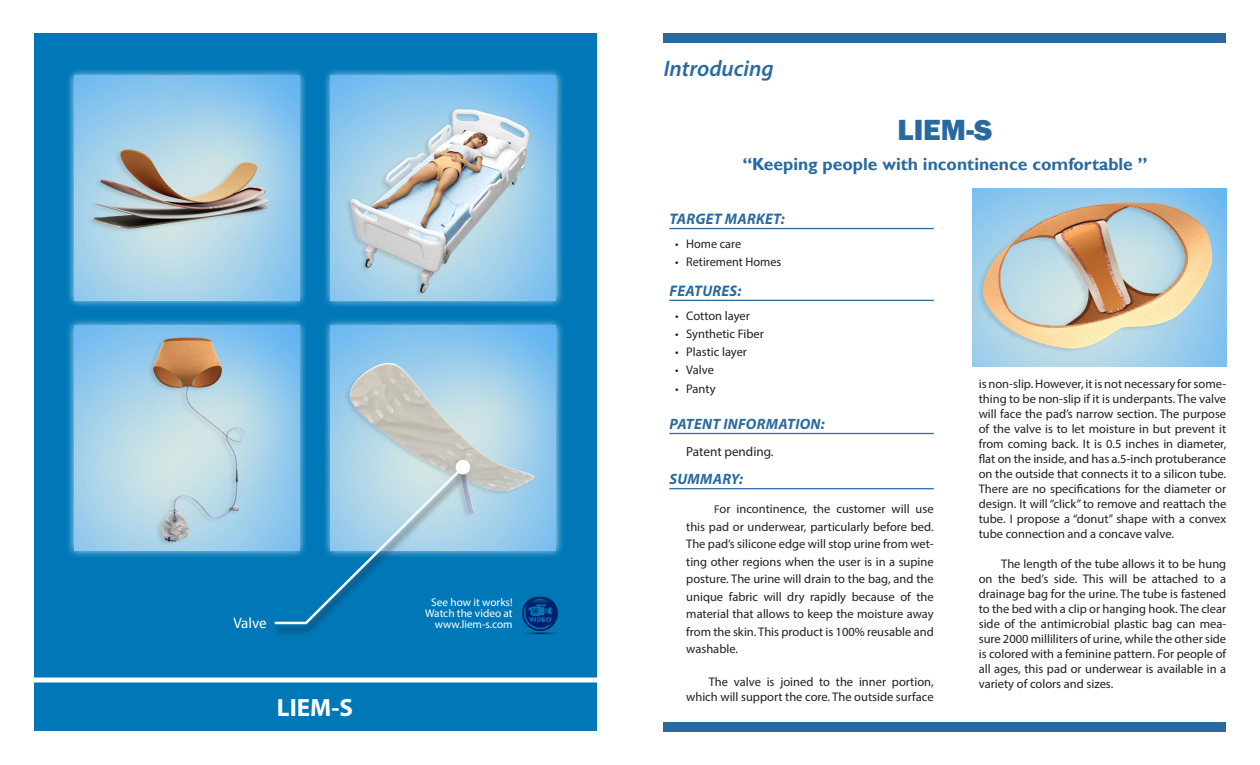
<style>
.page{position:relative;width:1260px;height:765px;background:#fff}
.page>*{position:absolute;margin:0;border:0;box-sizing:border-box;transform-origin:0 0}
.t1{font:800 30px "Franklin Gothic";color:#286aa0}
.t2{font:700 25px "Myriad Pro";color:#fff}
.t3{font:italic 600 22.5px "Myriad Pro";color:#286aa0}
.t4{font:700 17.5px "Gill Sans";color:#286aa0}
.Headers{font:italic 700 15.38px "Myriad Pro";letter-spacing:.02em;color:#286aa0}
.Headers-2{font:italic 700 15px "Myriad Pro";letter-spacing:.02em;color:#286aa0}
.t5{font:15px "Myriad Pro";letter-spacing:-.005em;color:#fff}
.Main_Text{font:13.25px "Myriad Pro";color:#231f20}
.Main_Text-2{font:12.5px/15px "Myriad Pro";color:#231f20;text-align:justify}
.t6{font:11.25px "Myriad Pro";color:#fff}
.s1{font-size:11.25px}
</style>
<div class="page">
<hr style="left:669px;top:228px;width:265px;height:1px;background:#286aa0">
<hr style="left:669px;top:300px;width:265px;height:1px;background:#286aa0">
<hr style="left:669px;top:433px;width:265px;height:1px;background:#286aa0">
<hr style="left:669px;top:488px;width:265px;height:1px;background:#286aa0">
<div style="left:35px;top:34px;width:562px;height:697px;background:#0078b8"></div>
<hr style="left:26px;top:678px;width:580px;height:4px;background:#fff">
<div style="left:66px;top:68px;width:241px;height:241px;background:#fff;opacity:.75"></div>
<img style="left:74px;top:76px;width:225px;height:225px">
<div style="left:323px;top:68px;width:241px;height:241px;background:#fff;opacity:.75"></div>
<img style="left:331px;top:76px;width:225px;height:225px">
<div style="left:66px;top:317px;width:241px;height:242px;background:#fff;opacity:.75"></div>
<img style="left:74px;top:325px;width:225px;height:225px">
<div style="left:323px;top:317px;width:241px;height:242px;background:#fff;opacity:.75"></div>
<img style="left:331px;top:325px;width:225px;height:225px">
<div style="left:664px;top:722px;width:562px;height:9px;background:#286aa0"></div>
<div style="left:664px;top:34px;width:562px;height:9px;background:#286aa0"></div>
<img style="left:522px;top:596px;width:36px;height:39px">
<div style="left:270px;top:467px;width:201px;height:170px;background:#231f20;opacity:.75"></div>
<svg style="left:272px;top:464px;width:194px;height:161px"></svg>
<div style="left:457px;top:461px;width:12px;height:12px;background:#fff;border-radius:50%"></div>
<div style="left:456px;top:460px;width:14px;height:14px;border:2px solid #fff;border-radius:50%"></div>
<img style="left:973px;top:188px;width:253px;height:179px">
<p class="t5" style="left:233px;top:614px;width:35px">Valve</p>
<p class="t2" style="left:277px;top:692px;width:78px">LIEM-S</p>
<p class="t6" style="left:431px;top:595px;width:83px">See how it works!</p>
<p class="t6" style="left:425px;top:606px;width:89px">Watch the video at</p>
<p class="t6" style="left:435px;top:617px;width:79px">www.liem-s.com</p>
<p class="t3" style="left:664px;top:54px;width:112px">Introducing</p>
<p class="t1" style="left:898px;top:111px;width:96px">LIEM-S</p>
<p class="t4" style="left:742px;top:154px;width:407px">“Keeping people with incontinence comfortable ”</p>
<p class="Headers" style="left:670px;top:209px;width:117px">TARGET MARKET:</p>
<p class="Main_Text-2" style="left:675px;top:236px;width:68px">• Home care</p>
<p class="Main_Text-2" style="left:675px;top:254px;width:108px">• Retirement Homes</p>
<p class="Headers" style="left:670px;top:281px;width:73px">FEATURES:</p>
<p class="Main_Text-2" style="left:675px;top:308px;width:76px">• Cotton layer</p>
<p class="Main_Text-2" style="left:675px;top:326px;width:90px">• Synthetic Fiber</p>
<p class="Main_Text-2" style="left:675px;top:344px;width:74px">• Plastic layer</p>
<p class="Main_Text-2" style="left:675px;top:363px;width:40px">• Valve</p>
<p class="Main_Text-2" style="left:675px;top:381px;width:42px">• Panty</p>
<p class="Headers-2" style="left:670px;top:414px;width:157px">PATENT INFORMATION:</p>
<p class="Main_Text" style="left:686px;top:444px;width:89px">Patent pending.</p>
<p class="Headers-2" style="left:670px;top:470px;width:75px">SUMMARY:</p>
<p class="Main_Text-2" style="left:686px;top:500px;width:249px;line-height:17.5px;text-indent:28px"><span class="s1">F</span>or incontinence, the customer will use this pad or underwear, particularly before bed.<br>The pad’s silicone edge will stop urine from wet&shy;ting other regions when the user is in a supine posture. The urine will drain to the bag, and the unique fabric will dry rapidly because of the material that allows to keep the moisture away from the skin. This product is 100% reusable and washable.</p>
<p class="Main_Text-2" style="left:686px;top:674px;width:249px;text-align:right">The valve is joined to the inner portion, which will support the core. The outside surface</p>
<p class="Main_Text-2" style="left:979px;top:376px;width:249px">is non-slip. However, it is not necessary for some&shy;thing to be non-slip if it is underpants. The valve will face the pad’s narrow section. The purpose of the valve is to let moisture in but prevent it from coming back. It is 0.5 inches in diameter, flat on the inside, and has a.5-inch protuberance on the outside that connects it to a silicon tube.<br>There are no specifications for the diameter or design. It will “click” to remove and reattach the tube. I propose a “donut” shape with a convex tube connection and a concave valve.</p>
<p class="Main_Text-2" style="left:979px;top:556px;width:249px;text-indent:22px">The length of the tube allows it to be hung on the bed’s side. This will be attached to a drainage bag for the urine. The tube is fastened to the bed with a clip or hanging hook. The clear side of the antimicrobial plastic bag can mea&shy;sure 2000 milliliters of urine, while the other side is colored with a feminine pattern. For people of all ages, this pad or underwear is available in a variety of colors and sizes.</p>
</div>
